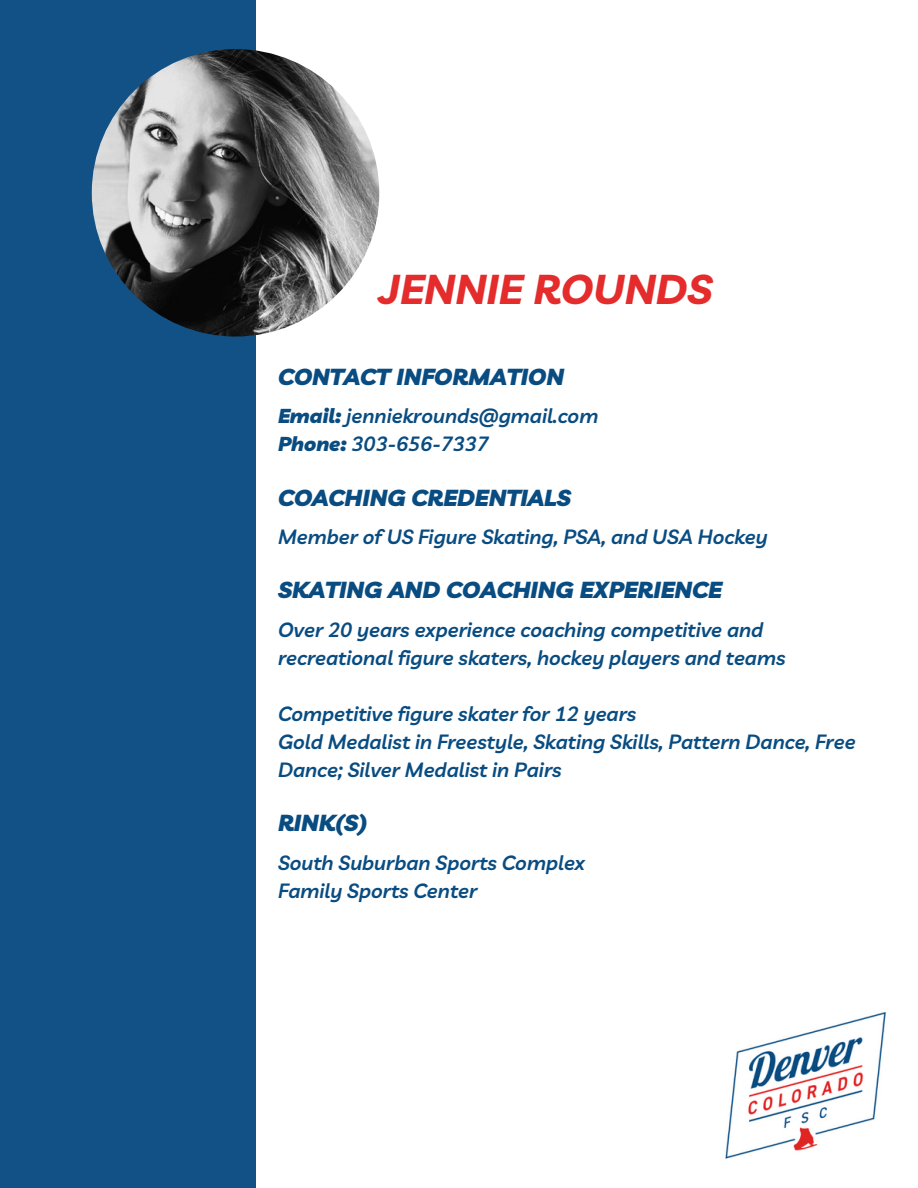
<style>
.page{position:relative;width:918px;height:1188px;background:#fff}
.page>*{position:absolute;margin:0;border:0;box-sizing:border-box;transform-origin:0 0}
.t1{font:italic 700 41.55px "Livvic";color:#e32c2b}
.t2{font:italic 900 23.1px "Livvic";color:#094c81}
.t3{font:italic 600 20.1px/28.2px "Livvic";color:#094c81}
.s1{font-weight:900}
</style>
<div class="page">
<img style="left:725px;top:1012px;width:162px;height:147px">
<div style="left:0;top:0;width:256px;height:1188px;background:#115185"></div>
<img style="left:92px;top:49px;width:287px;height:288px;border-radius:50%">
<h2 class="t1" style="left:379px;top:262px;width:334px">JENNIE ROUNDS</h2>
<p class="t2" style="left:278px;top:362px;width:288px">CONTACT INFORMATION</p>
<p class="t3" style="left:278px;top:402px;width:322px"><span class="s1">Email:</span> jenniekrounds@gmail.com</p>
<p class="t3" style="left:278px;top:430px;width:212px"><span class="s1">Phone:</span> 303-656-7337</p>
<p class="t2" style="left:278px;top:482px;width:295px">COACHING CREDENTIALS</p>
<p class="t3" style="left:278px;top:522px;width:491px">Member of US Figure Skating, PSA, and USA Hockey</p>
<h2 class="t2" style="left:278px;top:575px;width:446px">SKATING AND COACHING EXPERIENCE</h2>
<p class="t3" style="left:278px;top:615px;width:509px">Over 20 years experience coaching competitive and recreational figure skaters, hockey players and teams</p>
<h2 class="t3" style="left:278px;top:699px;width:360px">Competitive figure skater for 12 years</h2>
<p class="t3" style="left:278px;top:727px;width:579px">Gold Medalist in Freestyle, Skating Skills, Pattern Dance, Free<br>Dance; Silver Medalist in Pairs</p>
<p class="t2" style="left:278px;top:808px;width:91px">RINK(S)</p>
<p class="t3" style="left:278px;top:848px;width:308px">South Suburban Sports Complex</p>
<h2 class="t3" style="left:278px;top:876px;width:201px">Family Sports Center</h2>
</div>
